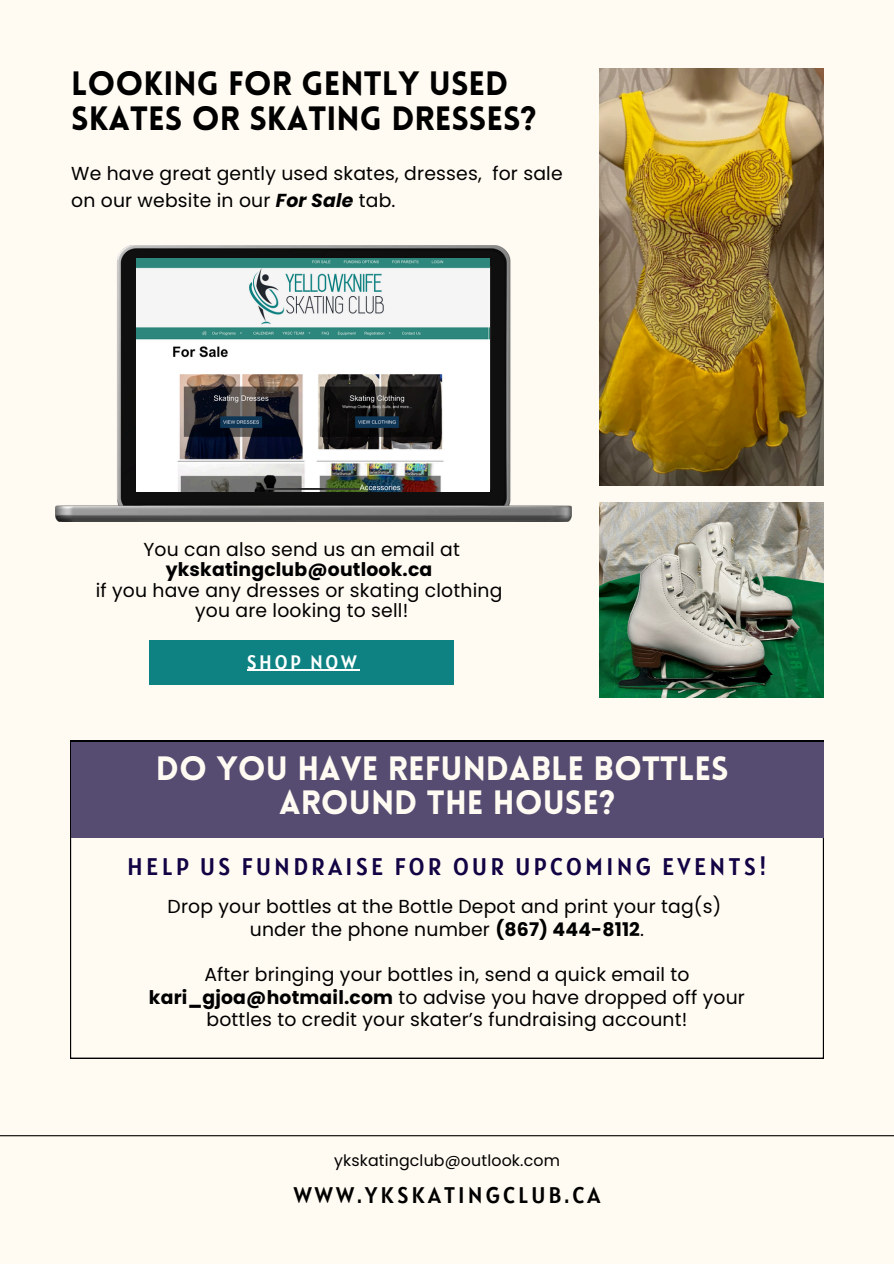
<style>
.page{position:relative;width:894px;height:1264px;background:#fff}
.page>*{position:absolute;margin:0;border:0;box-sizing:border-box;transform-origin:0 0}
.t1{font:900 33px/35px "Lovelo";color:#000}
.t2{font:900 33px/35px "Lovelo";color:#fffbf2;text-align:center}
.t3{font:23.85px "Alatsi";letter-spacing:.14em;color:#110344}
.t4{font:22.5px "Alatsi";letter-spacing:.14em;color:#000}
.t5{font:19.35px "Alatsi";letter-spacing:.14em;color:#fff}
.t6{font:18.75px/22.5px "Poppins";letter-spacing:.01em;color:#000;text-align:center}
.t7{font:15.75px "Poppins";letter-spacing:.01em;color:#000}
.s1{font-weight:700;font-style:italic}
.s2{font-weight:700}
</style>
<div class="page">
<div style="left:0;top:0;width:893px;height:1263px;background:#fffbf2"></div>
<svg style="left:70px;top:741px;width:753px;height:317px"></svg>
<img style="left:599px;top:68px;width:223px;height:417px">
<img style="left:599px;top:502px;width:223px;height:196px">
<img style="left:55px;top:245px;width:516px;height:276px">
<img style="left:136px;top:259px;width:353px;height:232px">
<div style="left:149px;top:640px;width:304px;height:44px;background:#0e8282"></div>
<div style="left:71px;top:742px;width:752px;height:95px;background:#564c72"></div>
<hr style="left:247px;top:670px;width:112px;height:1px;background:#fff">
<hr style="left:0;top:1135px;width:893px;height:1px;background:#000">
<h2 class="t1" style="left:71px;top:69px;width:466px">LOOKING FOR GENTLY USED<br>SKATES OR SKATING DRESSES?</h2>
<h1 class="t6" style="left:71px;top:159px;width:493px;line-height:27px;text-align:left">We have great gently used skates, dresses, for sale on our website in our <span class="s1">For Sale</span> tab.</h1>
<h4 class="t6" style="left:96px;top:539px;width:408px;line-height:20.2px">You can also send us an email at <span class="s2">ykskatingclub@outlook.ca<br></span>if you have any dresses or skating clothing you are looking to sell!</h4>
<h4 class="t5" style="left:247px;top:649px;width:111px">SHOP NOW</h4>
<p class="t2" style="left:156px;top:753px;width:574px">DO YOU HAVE REFUNDABLE BOTTLES<br>AROUND THE HOUSE?</p>
<h3 class="t3" style="left:127px;top:851px;width:641px">HELP US FUNDRAISE FOR OUR UPCOMING EVENTS!</h3>
<p class="t6" style="left:167px;top:895px;width:555px">Drop your bottles at the Bottle Depot and print your tag(s) under the phone number <span class="s2">(867) 444-8112</span>.</p>
<h4 class="t6" style="left:149px;top:963px;width:597px">After bringing your bottles in, send a quick email to <span class="s2">kari_gjoa@hotmail.com</span> to advise you have dropped off your bottles to credit your skater’s fundraising account!</h4>
<p class="t7" style="left:334px;top:1149px;width:227px">ykskatingclub@outlook.com</p>
<p class="t4" style="left:293px;top:1180px;width:308px">WWW.YKSKATINGCLUB.CA</p>
</div>
